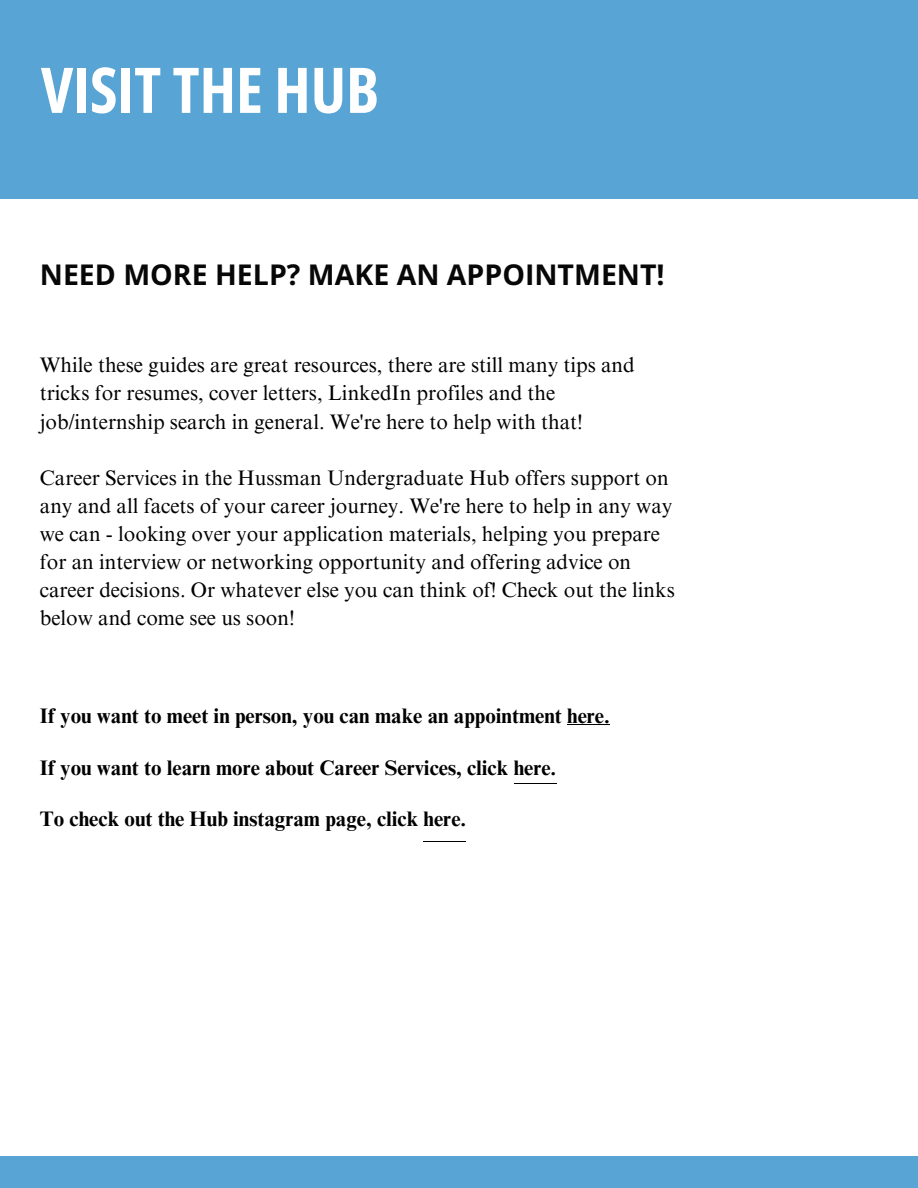
<style>
.page{position:relative;width:918px;height:1188px;background:#fff}
.page>*{position:absolute;margin:0;border:0;box-sizing:border-box;transform-origin:0 0}
.t1{font:700 63px "Open Sans Condensed";color:#fff}
.t2{font:700 28.5px "Open Sans";color:#070707}
.t3{font:21px/28.2px "Times NRMT Pro";color:#000}
.t4{font:700 21px "Times NRMT Pro";color:#000}
</style>
<div class="page">
<hr style="left:424px;top:841px;width:42px;height:1px;background:#000">
<div style="left:0;top:0;width:918px;height:199px;background:#58a5d5"></div>
<div style="left:0;top:1157px;width:918px;height:31px;background:#58a5d5"></div>
<hr style="left:514px;top:783px;width:42px;height:1px;background:#000">
<hr style="left:567px;top:724px;width:43px;height:1px;background:#000">
<p class="t1" style="left:41px;top:46px;width:340px">VISIT THE HUB</p>
<p class="t2" style="left:40px;top:254px;width:626px">NEED MORE HELP? MAKE AN APPOINTMENT!</p>
<p class="t3" style="left:40px;top:354px;width:596px">While these guides are great resources, there are still many tips and tricks for resumes, cover letters, LinkedIn profiles and the</p>
<p class="t3" style="left:40px;top:410px;width:545px">job/internship search in general. We're here to help with that!</p>
<p class="t3" style="left:40px;top:466px;width:636px">Career Services in the Hussman Undergraduate Hub offers support on any and all facets of your career journey. We're here to help in any way we can - looking over your application materials, helping you prepare for an interview or networking opportunity and offering advice on career decisions. Or whatever else you can think of! Check out the links below and come see us soon!</p>
<p class="t4" style="left:40px;top:708px;width:572px">If you want to meet in person, you can make an appointment here.</p>
<p class="t4" style="left:40px;top:760px;width:518px">If you want to learn more about Career Services, click here.</p>
<p class="t4" style="left:40px;top:811px;width:428px">To check out the Hub instagram page, click here.</p>
</div>
